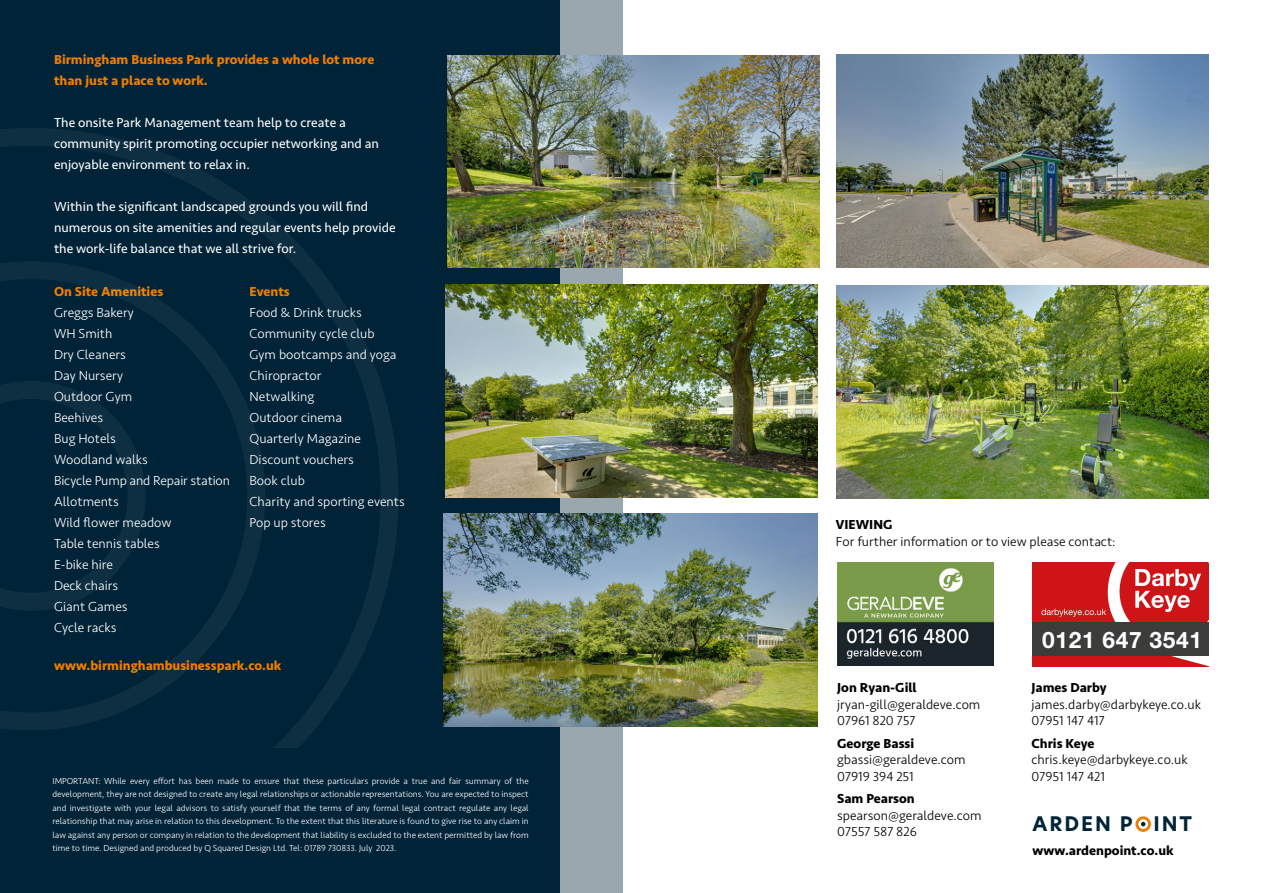
<style>
.page{position:relative;width:1263px;height:893px;background:#fff}
.page>*{position:absolute;margin:0;border:0;box-sizing:border-box;transform-origin:0 0}
.t1{font:700 22.8px "Helvetica Neue";letter-spacing:.03em;color:#fff}
.t2{font:700 19.8px "New Hero";letter-spacing:.1em;color:#002337}
.t3{font:300 13.5px/21px "Seravek Basic";color:#fff}
.t4{font:13.5px/21px "Seravek Basic";color:#fff}
.t5{font:300 13.5px/16.5px "Seravek Basic";color:#000}
.t6{font:700 13.5px/21px "Seravek Basic";color:#ef7d00}
.t7{font:700 13.5px "Seravek Basic";color:#000}
.t8{font:300 9px/13.5px "Seravek Basic";color:#fff;text-align:justify}
</style>
<div class="page">
<div style="left:560px;top:0;width:62px;height:893px;background:#9aa7af"></div>
<div style="left:0;top:1px;width:560px;height:892px;background:#002337"></div>
<img style="left:447px;top:55px;width:372px;height:213px">
<img style="left:445px;top:284px;width:372px;height:213px">
<img style="left:837px;top:562px;width:156px;height:104px">
<div style="left:1032px;top:562px;width:176px;height:104px;background:#cf1417"></div>
<svg style="left:1041px;top:562px;width:167px;height:104px"></svg>
<div style="left:1032px;top:623px;width:176px;height:33px;background:#3c3c3b"></div>
<img style="left:836px;top:54px;width:372px;height:213px">
<img style="left:836px;top:285px;width:372px;height:213px">
<img style="left:443px;top:513px;width:374px;height:213px">
<svg style="left:0;top:128px;width:398px;height:619px"></svg>
<svg style="left:0;top:381px;width:145px;height:230px"></svg>
<svg style="left:1135px;top:816px;width:16px;height:16px"></svg>
<svg style="left:1138px;top:819px;width:10px;height:10px"></svg>
<svg style="left:1141px;top:822px;width:4px;height:4px"></svg>
<h3 class="t6" style="left:54px;top:49px;width:322px">Birmingham Business Park provides a whole lot more than just a place to work.</h3>
<h3 class="t4" style="left:54px;top:112px;width:327px">The onsite Park Management team help to create a community spirit promoting occupier networking and an enjoyable environment to relax in.</h3>
<h3 class="t4" style="left:54px;top:196px;width:343px">Within the significant landscaped grounds you will find numerous on site amenities and regular events help provide the work-life balance that we all strive for.</h3>
<h3 class="t6" style="left:54px;top:280px;width:111px">On Site Amenities</h3>
<h3 class="t3" style="left:54px;top:302px;width:177px">Greggs Bakery<br>WH Smith<br>Dry Cleaners<br>Day Nursery<br>Outdoor Gym<br>Beehives<br>Bug Hotels<br>Woodland walks<br>Bicycle Pump and Repair station<br>Allotments<br>Wild flower meadow<br>Table tennis tables<br>E-bike hire<br>Deck chairs<br>Giant Games<br>Cycle racks</h3>
<h3 class="t6" style="left:250px;top:280px;width:42px">Events</h3>
<h3 class="t3" style="left:250px;top:302px;width:157px">Food &amp; Drink trucks<br>Community cycle club<br>Gym bootcamps and yoga<br>Chiropractor<br>Netwalking<br>Outdoor cinema<br>Quarterly Magazine<br>Discount vouchers<br>Book club<br>Charity and sporting events<br>Pop up stores</h3>
<h3 class="t6" style="left:54px;top:654px;width:229px">www.birminghambusinesspark.co.uk</h3>
<p class="t8" style="left:52px;top:774px;width:478px">IMPORTANT: While every effort has been made to ensure that these particulars provide a true and fair summary of the development, they are not designed to create any legal relationships or actionable representations. You are expected to inspect and investigate with your legal advisors to satisfy yourself that the terms of any formal legal contract regulate any legal relationship that may arise in relation to this development. To the extent that this literature is found to give rise to any claim in law against any person or company in relation to the development that liability is excluded to the extent permitted by law from time to time. Designed and produced by Q Squared Design Ltd. Tel: 01789 730833. July 2023.</p>
<h3 class="t7" style="left:836px;top:516px;width:58px">VIEWING</h3>
<h3 class="t5" style="left:836px;top:533px;width:281px">For further information or to view please contact:</h3>
<h3 class="t7" style="left:837px;top:679px;width:81px">Jon Ryan-Gill</h3>
<h3 class="t5" style="left:837px;top:696px;width:145px">jryan-gill@geraldeve.com<br>07961 820 757</h3>
<h3 class="t7" style="left:837px;top:735px;width:78px">George Bassi</h3>
<h3 class="t5" style="left:837px;top:751px;width:130px">gbassi@geraldeve.com<br>07919 394 251</h3>
<h3 class="t7" style="left:837px;top:790px;width:79px">Sam Pearson</h3>
<h3 class="t5" style="left:837px;top:807px;width:146px">spearson@geraldeve.com<br>07557 587 826</h3>
<h1 class="t1" style="left:1042px;top:622px;width:161px">0121 647 3541</h1>
<h3 class="t7" style="left:1031px;top:679px;width:77px">James Darby</h3>
<h3 class="t5" style="left:1031px;top:696px;width:171px">james.darby@darbykeye.co.uk<br>07951 147 417</h3>
<h3 class="t7" style="left:1031px;top:735px;width:65px">Chris Keye</h3>
<h3 class="t5" style="left:1031px;top:751px;width:158px">chris.keye@darbykeye.co.uk<br>07951 147 421</h3>
<h2 class="t2" style="left:1032px;top:811px;width:161px">ARDEN P INT</h2>
<h3 class="t7" style="left:1032px;top:842px;width:143px">www.ardenpoint.co.uk</h3>
</div>
